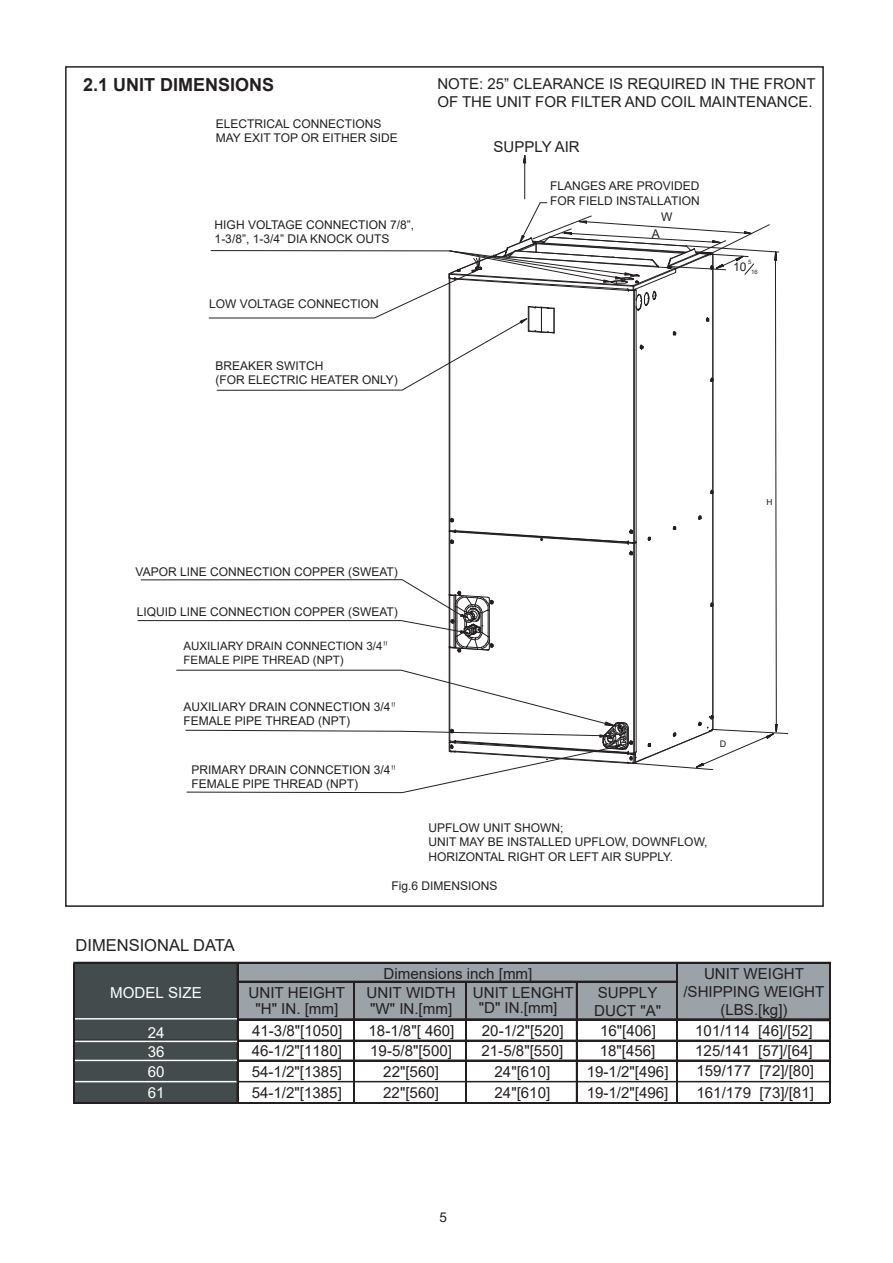
<style>
.page{position:relative;width:893px;height:1263px;background:#fff}
.page>*{position:absolute;margin:0;border:0;box-sizing:border-box;transform-origin:0 0}
.t1{font:700 18px "Arial";color:#231f20}
.t2{font:16.5px "Arial";color:#231f20}
.t3{font:15.15px/18px "Arial";color:#231f20}
.t4{font:15.15px "Arial";color:#fff}
.t5{font:15px/18px "Arial";color:#231f20}
.t6{font:13.5px "Arial";color:#231f20}
.t7{font:12px/14.4px "Arial";color:#231f20}
.t8{font:11.55px/13.8px "Arial";color:#231f20}
.t9{font:9px "Arial";color:#231f20}
.t10{font:8.4px "Arial";color:#231f20}
.t11{font:6px/9.8px "Arial";color:#231f20}
.s1{font-family:"Adobe Song Std";font-weight:300;font-size:12px}
.s2{font-family:"Adobe Song Std";font-weight:300}
</style>
<div class="page">
<div style="left:73px;top:963px;width:165px;height:140px;background:#434b4c"></div>
<div style="left:238px;top:963px;width:592px;height:57px;background:#9ba2a8"></div>
<hr style="left:676px;top:964px;width:2px;height:139px;background:#231f20">
<hr style="left:830px;top:964px;width:1px;height:139px;background:#231f20">
<hr style="left:353px;top:982px;width:1px;height:121px;background:#231f20">
<hr style="left:354px;top:982px;width:1px;height:121px;background:#231f20">
<hr style="left:465px;top:982px;width:1px;height:121px;background:#231f20">
<hr style="left:466px;top:982px;width:1px;height:121px;background:#231f20">
<hr style="left:576px;top:982px;width:2px;height:121px;background:#231f20">
<hr style="left:74px;top:962px;width:756px;height:2px;background:#231f20">
<hr style="left:238px;top:981px;width:440px;height:1px;background:#231f20">
<hr style="left:74px;top:1018px;width:756px;height:1px;background:#231f20">
<hr style="left:237px;top:1019px;width:593px;height:1px;background:#231f20">
<svg style="left:239px;top:1020px;width:591px;height:1px"></svg>
<hr style="left:237px;top:1040px;width:593px;height:1px;background:#231f20">
<hr style="left:237px;top:1060px;width:593px;height:2px;background:#231f20">
<hr style="left:74px;top:1060px;width:756px;height:1px;background:#231f20">
<hr style="left:73px;top:1102px;width:757px;height:1px;background:#231f20">
<hr style="left:72px;top:1040px;width:165px;height:2px;background:#fff">
<hr style="left:71px;top:1060px;width:165px;height:1px;background:#fff">
<hr style="left:71px;top:1081px;width:165px;height:1px;background:#fff">
<hr style="left:73px;top:1018px;width:165px;height:1px;background:#fff">
<hr style="left:237px;top:964px;width:1px;height:139px;background:#231f20">
<hr style="left:73px;top:964px;width:1px;height:139px;background:#231f20">
<svg style="left:523px;top:155px;width:3px;height:8px"></svg>
<hr style="left:524px;top:163px;width:1px;height:36px;background:#231f20">
<svg style="left:137px;top:202px;width:651px;height:591px"></svg>
<hr style="left:236px;top:1081px;width:595px;height:1px;background:#231f20">
<h1 class="t1" style="left:83px;top:72px;width:193px">2.1 UNIT DIMENSIONS</h1>
<p class="t5" style="left:437px;top:75px;width:380px">NOTE: 25” CLEARANCE IS REQUIRED IN THE FRONT<br>OF THE UNIT FOR FILTER AND COIL MAINTENANCE.</p>
<p class="t7" style="left:216px;top:117px;width:184px">ELECTRICAL CONNECTIONS<br>MAY EXIT TOP OR EITHER SIDE</p>
<p class="t7" style="left:215px;top:217px;width:201px">HIGH VOLTAGE CONNECTION 7/8”,<br>1-3/8”, 1-3/4” DIA KNOCK OUTS</p>
<p class="t7" style="left:209px;top:297px;width:171px">LOW VOLTAGE CONNECTION</p>
<p class="t7" style="left:216px;top:358px;width:184px">BREAKER SWITCH<br>(FOR ELECTRIC HEATER ONLY)</p>
<p class="t5" style="left:494px;top:138px;width:88px">SUPPLY AIR</p>
<p class="t7" style="left:550px;top:179px;width:151px">FLANGES ARE PROVIDED<br>FOR FIELD INSTALLATION</p>
<p class="t7" style="left:661px;top:210px;width:13px">W</p>
<p class="t7" style="left:652px;top:226px;width:10px">A</p>
<p class="t7" style="left:733px;top:259px;width:15px">10</p>
<p class="t11" style="left:751px;top:257px;width:8px;text-indent:-3px">5<br>16</p>
<p class="t7" style="left:136px;top:564px;width:264px">VAPOR LINE CONNECTION COPPER (SWEAT)</p>
<p class="t7" style="left:137px;top:605px;width:263px">LIQUID LINE CONNECTION COPPER (SWEAT)</p>
<p class="t8" style="left:184px;top:639px;width:212px">AUXILIARY DRAIN CONNECTION 3/4<span class="s1">＂<br></span>FEMALE PIPE THREAD (NPT)</p>
<p class="t7" style="left:184px;top:699px;width:220px">AUXILIARY DRAIN CONNECTION 3/4<span class="s2">＂<br></span>FEMALE PIPE THREAD (NPT)</p>
<p class="t7" style="left:192px;top:762px;width:212px">PRIMARY DRAIN CONNCETION 3/4<span class="s2">＂<br></span>FEMALE PIPE THREAD (NPT)</p>
<p class="t7" style="left:428px;top:820px;width:281px">UPFLOW UNIT SHOWN;<br>UNIT MAY BE INSTALLED UPFLOW, DOWNFLOW,<br>HORIZONTAL RIGHT OR LEFT AIR SUPPLY.</p>
<p class="t7" style="left:391px;top:879px;width:108px">Fig.6 DIMENSIONS</p>
<p class="t9" style="left:720px;top:738px;width:8px">D</p>
<h2 class="t2" style="left:76px;top:934px;width:161px">DIMENSIONAL DATA</h2>
<p class="t10" style="left:767px;top:496px;width:8px">H</p>
<p class="t4" style="left:110px;top:982px;width:93px">MODEL SIZE</p>
<p class="t3" style="left:384px;top:964px;width:150px">Dimensions inch [mm]</p>
<p class="t3" style="left:248px;top:984px;width:98px;line-height:16.8px;text-align:center">UNIT HEIGHT "H" IN. [mm]</p>
<p class="t3" style="left:367px;top:984px;width:91px;line-height:16.4px">UNIT WIDTH "W" IN.[mm]</p>
<p class="t3" style="left:479px;top:984px;width:96px;line-height:15.9px;text-indent:-6px">UNIT LENGHT "D" IN.[mm]</p>
<p class="t3" style="left:594px;top:983px;width:69px">SUPPLY<br>DUCT "A"</p>
<p class="t3" style="left:683px;top:964px;width:142px;text-align:center">UNIT WEIGHT /SHIPPING WEIGHT (LBS.[kg])</p>
<p class="t4" style="left:148px;top:1022px;width:18px">24</p>
<p class="t3" style="left:252px;top:1021px;width:92px">41-3/8"[1050]</p>
<p class="t3" style="left:368px;top:1021px;width:87px">18-1/8"[ 460]</p>
<p class="t3" style="left:482px;top:1021px;width:83px">20-1/2"[520]</p>
<p class="t3" style="left:600px;top:1021px;width:57px">16"[406]</p>
<p class="t3" style="left:695px;top:1021px;width:119px">101/114 [46]/[52]</p>
<p class="t4" style="left:148px;top:1041px;width:18px">36</p>
<p class="t3" style="left:695px;top:1042px;width:119px">125/141 [57]/[64]</p>
<p class="t4" style="left:148px;top:1082px;width:18px">61</p>
<p class="t3" style="left:252px;top:1042px;width:92px">46-1/2"[1180]</p>
<p class="t3" style="left:370px;top:1041px;width:83px">19-5/8"[500]</p>
<p class="t3" style="left:481px;top:1041px;width:83px">21-5/8"[550]</p>
<p class="t3" style="left:600px;top:1041px;width:57px">18"[456]</p>
<p class="t3" style="left:252px;top:1062px;width:92px">54-1/2"[1385]</p>
<p class="t3" style="left:383px;top:1062px;width:57px">22"[560]</p>
<p class="t3" style="left:495px;top:1062px;width:57px">24"[610]</p>
<p class="t3" style="left:587px;top:1062px;width:83px">19-1/2"[496]</p>
<p class="t3" style="left:696px;top:1062px;width:119px">159/177 [72]/[80]</p>
<p class="t4" style="left:148px;top:1061px;width:18px">60</p>
<p class="t3" style="left:696px;top:1083px;width:119px">161/179 [73]/[81]</p>
<p class="t3" style="left:252px;top:1083px;width:92px">54-1/2"[1385]</p>
<p class="t3" style="left:383px;top:1083px;width:57px">22"[560]</p>
<p class="t3" style="left:494px;top:1083px;width:57px">24"[610]</p>
<p class="t3" style="left:587px;top:1083px;width:83px">19-1/2"[496]</p>
<p class="t6" style="left:439px;top:1207px;width:9px">5</p>
</div>
